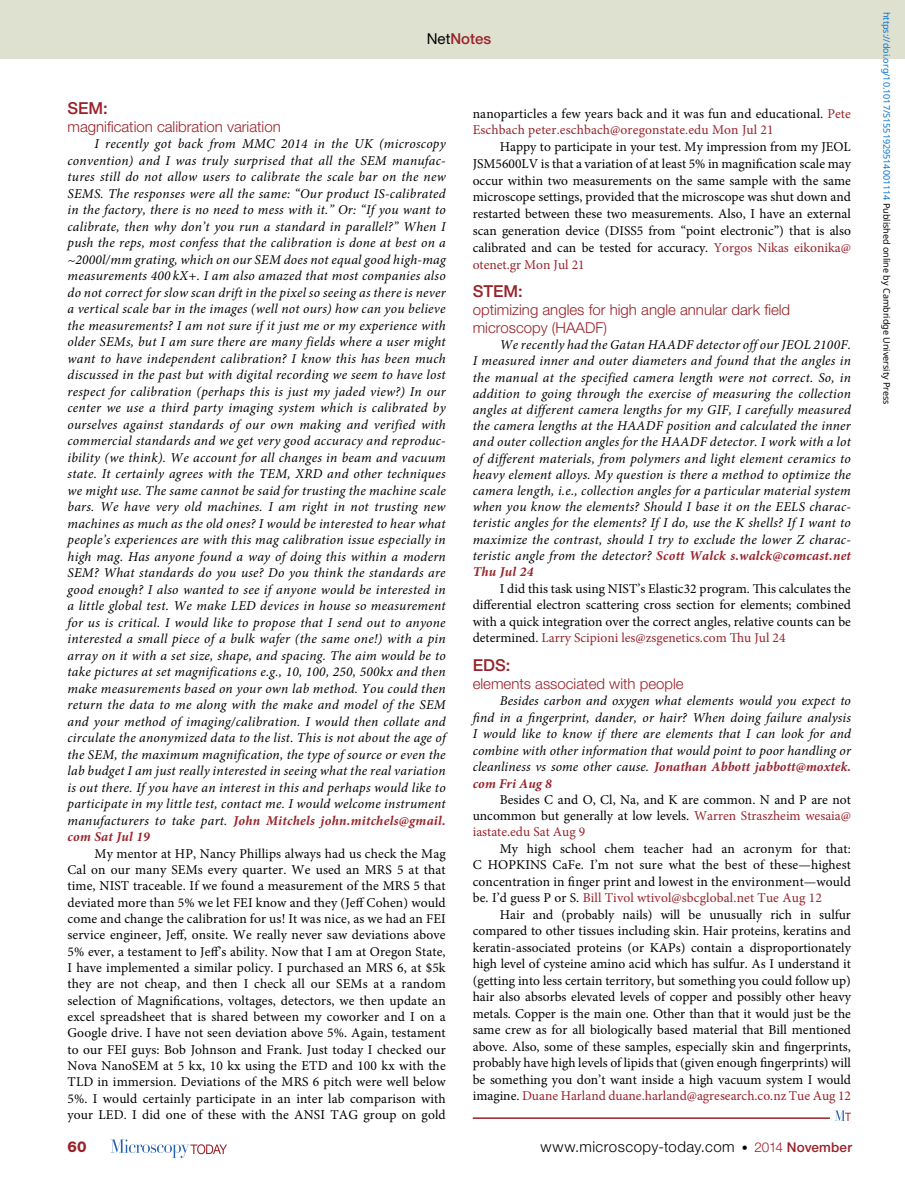
<style>
.page{position:relative;width:905px;height:1188px;background:#fff}
.page>*{position:absolute;margin:0;border:0;box-sizing:border-box;transform-origin:0 0}
.t1{font:500 16.5px "Helvetica Neue LT Std";color:#98232a}
.t2{font:300 15px/18px "Helvetica Neue LT Std";color:#98232a}
.t3{font:300 15px "Helvetica Neue LT Std";letter-spacing:.03em;color:#000}
.t4{font:500 15px "Helvetica Neue LT Std";color:#98232a}
.t5{font:800 15px "Helvetica Neue LT Std";color:#98232a}
.t6{font:italic 13.5px/16.5px "Minion Pro";letter-spacing:.02em;color:#000;text-align:justify}
.t7{font:13.5px/16.4px "Minion Pro";color:#000;text-align:justify}
.t8{font:9px "Noto Sans";color:#0172cf}
.s1{font-weight:400;color:#000}
.s2{font-weight:700;color:#98232a}
.s3{color:#98232a}
.s4{font-size:12px}
.s5{font-size:13.5px;color:#98232a}
.s6{font-weight:500;font-size:13.5px;color:#98232a}
.s7{color:#000}
</style>
<div class="page">
<div style="left:0;top:0;width:904px;height:58px;background:#dfe1d0"></div>
<svg style="left:111px;top:1139px;width:116px;height:19px"></svg>
<hr style="left:472px;top:1117px;width:358px;height:2px;background:#98232a">
<svg style="left:834px;top:1111px;width:16px;height:10px"></svg>
<p class="t4" style="left:427px;top:30px;width:66px"><span class="s1">Net</span>Notes</p>
<p class="t1" style="left:68px;top:98px;width:42px">SEM:</p>
<p class="t2" style="left:68px;top:117px;width:215px">magnification calibration variation</p>
<p class="t6" style="left:68px;top:136px;width:380px;text-indent:27px">I recently got back from MMC 2014 in the UK (microscopy convention) and I was truly surprised that all the SEM manufac&shy;tures still do not allow users to calibrate the scale bar on the new SEMS. The responses were all the same: “Our product IS-calibrated in the factory, there is no need to mess with it.” Or: “If you want to calibrate, then why don’t you run a standard in parallel?” When I push the reps, most confess that the calibration is done at best on a ~2000l/mm grating, which on our SEM does not equal good high-mag measurements 400 kX+. I am also amazed that most companies also do not correct for slow scan drift in the pixel so seeing as there is never a vertical scale bar in the images (well not ours) how can you believe the measurements? I am not sure if it just me or my experience with older SEMs, but I am sure there are many fields where a user might want to have independent calibration? I know this has been much discussed in the past but with digital recording we seem to have lost respect for calibration (perhaps this is just my jaded view?) In our center we use a third party imaging system which is calibrated by ourselves against standards of our own making and verified with commercial standards and we get very good accuracy and reproduc&shy;ibility (we think). We account for all changes in beam and vacuum state. It certainly agrees with the TEM, XRD and other techniques we might use. The same cannot be said for trusting the machine scale bars. We have very old machines. I am right in not trusting new machines as much as the old ones? I would be interested to hear what people’s experiences are with this mag calibration issue especially in high mag. Has anyone found a way of doing this within a modern SEM? What standards do you use? Do you think the standards are good enough? I also wanted to see if anyone would be interested in a little global test. We make LED devices in house so measurement for us is critical. I would like to propose that I send out to anyone interested a small piece of a bulk wafer (the same one!) with a pin array on it with a set size, shape, and spacing. The aim would be to take pictures at set magnifications e.g., 10, 100, 250, 500kx and then make measurements based on your own lab method. You could then return the data to me along with the make and model of the SEM and your method of imaging/calibration. I would then collate and circulate the anonymized data to the list. This is not about the age of the SEM, the maximum magnification, the type of source or even the lab budget I am just really interested in seeing what the real variation is out there. If you have an interest in this and perhaps would like to participate in my little test, contact me. I would welcome instrument manufacturers to take part. <span class="s2">John Mitchels john.mitchels@gmail. com Sat Jul 19</span></p>
<p class="t7" style="left:68px;top:845px;width:380px;text-indent:27px">My mentor at HP, Nancy Phillips always had us check the Mag Cal on our many SEMs every quarter. We used an MRS 5 at that time, NIST traceable. If we found a measurement of the MRS 5 that deviated more than 5% we let FEI know and they (Jeff Cohen) would come and change the calibration for us! It was nice, as we had an FEI service engineer, Jeff, onsite. We really never saw deviations above 5% ever, a testament to Jeff’s ability. Now that I am at Oregon State, I have implemented a similar policy. I purchased an MRS 6, at $5k they are not cheap, and then I check all our SEMs at a random selection of Magnifications, voltages, detectors, we then update an excel spreadsheet that is shared between my coworker and I on a Google drive. I have not seen deviation above 5%. Again, testament to our FEI guys: Bob Johnson and Frank. Just today I checked our Nova NanoSEM at 5 kx, 10 kx using the ETD and 100 kx with the TLD in immersion. Deviations of the MRS 6 pitch were well below 5%. I would certainly participate in an inter lab comparison with your LED. I did one of these with the ANSI TAG group on gold</p>
<p class="t7" style="left:472px;top:105px;width:379px">nanoparticles a few years back and it was fun and educational. <span class="s3">Pete<br>Eschbach peter.eschbach@oregonstate.edu Mon Jul 21</span></p>
<p class="t7" style="left:472px;top:138px;width:379px;line-height:16.8px;text-indent:27px">Happy to participate in your test. My impression from my JEOL JSM5600LV is that a variation of at least 5% in magnification scale may occur within two measurements on the same sample with the same microscope settings, provided that the microscope was shut down and restarted between these two measurements. Also, I have an external scan generation device (DISS5 from “point electronic”) that is also calibrated and can be tested for accuracy. <span class="s3">Yorgos Nikas eikonika@ otenet.gr Mon Jul 21</span></p>
<p class="t1" style="left:472px;top:281px;width:52px">STEM:</p>
<p class="t2" style="left:472px;top:300px;width:319px">optimizing angles for high angle annular dark field microscopy (HAADF)</p>
<p class="t6" style="left:472px;top:337px;width:380px;text-indent:27px">We recently had the Gatan HAADF detector off our JEOL 2100F.<br>I measured inner and outer diameters and found that the angles in the manual at the specified camera length were not correct. So, in addition to going through the exercise of measuring the collection angles at different camera lengths for my GIF, I carefully measured the camera lengths at the HAADF position and calculated the inner and outer collection angles for the HAADF detector. I work with a lot of different materials, from polymers and light element ceramics to heavy element alloys. My question is there a method to optimize the camera length, i.e., collection angles for a particular material system when you know the elements? Should I base it on the EELS charac&shy;teristic angles for the elements? If I do, use the K shells? If I want to maximize the contrast, should I try to exclude the lower Z charac&shy;teristic angle from the detector? <span class="s2">Scott Walck s.walck@comcast.net Thu Jul 24</span></p>
<p class="t7" style="left:472px;top:580px;width:380px;text-indent:27px">I did this task using NIST’s Elastic32 program. This calculates the differential electron scattering cross section for elements; combined with a quick integration over the correct angles, relative counts can be determined. <span class="s3">Larry Scipioni les@zsgenetics.com Thu Jul 24</span></p>
<p class="t1" style="left:472px;top:655px;width:39px">EDS:</p>
<p class="t2" style="left:472px;top:674px;width:212px">elements associated with people</p>
<p class="t6" style="left:472px;top:692px;width:380px;text-indent:27px">Besides carbon and oxygen what elements would you expect to find in a fingerprint, dander, or hair? When doing failure analysis I would like to know if there are elements that I can look for and combine with other information that would point to poor handling or cleanliness vs some other cause. <span class="s2">Jonathan Abbott jabbott@moxtek. com Fri Aug 8</span></p>
<p class="t7" style="left:472px;top:791px;width:380px;text-indent:27px">Besides C and O, Cl, Na, and K are common. N and P are not uncommon but generally at low levels. <span class="s3">Warren Straszheim wesaia@ iastate.edu Sat Aug 9</span></p>
<p class="t7" style="left:472px;top:840px;width:380px;text-indent:27px">My high school chem teacher had an acronym for that:<br>C HOPKINS CaFe. I’m not sure what the best of these—highest concentration in finger print and lowest in the environment—would be. I’d guess P or S. <span class="s3">Bill Tivol wtivol@sbcglobal.net Tue Aug 12</span></p>
<p class="t7" style="left:472px;top:906px;width:380px;text-indent:27px">Hair and (probably nails) will be unusually rich in sulfur compared to other tissues including skin. Hair proteins, keratins and keratin-associated proteins (or KAPs) contain a disproportionately high level of cysteine amino acid which has sulfur. As I understand it (getting into less certain territory, but something you could follow up) hair also absorbs elevated levels of copper and possibly other heavy metals. Copper is the main one. Other than that it would just be the same crew as for all biologically based material that Bill mentioned above. Also, some of these samples, especially skin and fingerprints, probably have high levels of lipids that (given enough fingerprints) will be something you don’t want inside a high vacuum system I would imagine. <span class="s3">Duane Harland duane.harland@agresearch.co.nz Tue Aug 12</span></p>
<p class="t5" style="left:68px;top:1138px;width:21px">60</p>
<p class="t3" style="left:540px;top:1137px;width:313px">www.microscopy-today.com <span class="s4">•</span> <span class="s5">2014</span> <span class="s6">November</span></p>
<p class="t8" style="left:893px;top:12px;width:394px;rotate:90deg">https://doi.org/10.1017/S1551929514001114 <span class="s7">Published online by Cambridge University Press</span></p>
</div>
